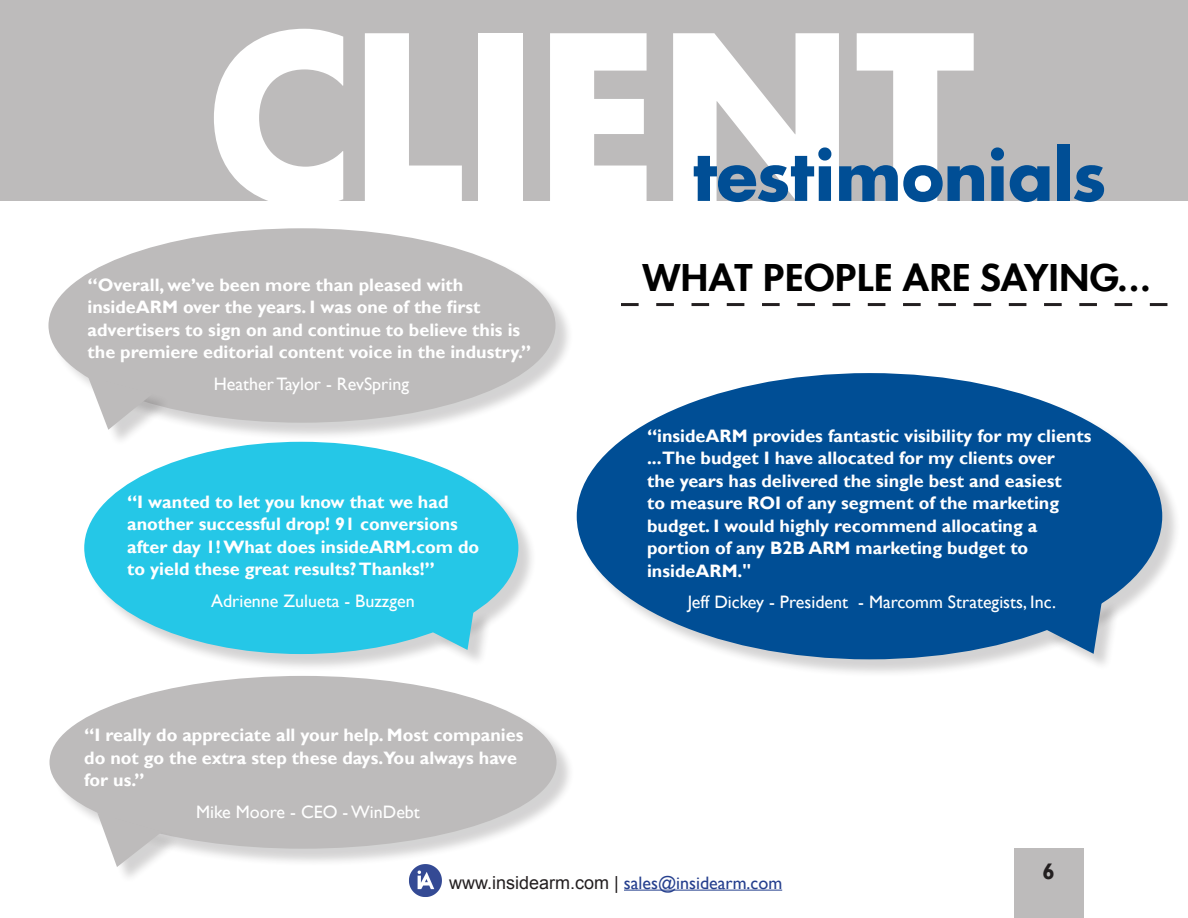
<style>
.page{position:relative;width:1188px;height:918px;background:#fff}
.page>*{position:absolute;margin:0;border:0;box-sizing:border-box;transform-origin:0 0}
.t1{font:700 225px "Luz Sans";color:#fff}
.t2{font:700 67.5px "Luz Sans";color:#004e95}
.t3{font:800 36px "Luz Sans";color:#000}
.t4{font:700 22.5px "Gill Sans";color:#231f20}
.t5{font:700 18px/22.5px "Gill Sans";color:#fff}
.t6{font:18px "Gill Sans";color:#fff}
.t7{font:18px "Gill Sans";color:#253f8e}
.s1{font-family:"Arial";color:#231f20}
</style>
<div class="page">
<img style="left:409px;top:867px;width:33px;height:30px">
<hr style="left:624px;top:890px;width:158px;height:1px;background:#253f8e">
<div style="left:1014px;top:848px;width:70px;height:70px;background:#bdbbbb"></div>
<div style="left:51px;top:231px;width:523px;height:210px;background:#231f20;opacity:.2"></div>
<div style="left:48px;top:228px;width:508px;height:195px;background:#bdbbbb;border-radius:50%"></div>
<div style="left:579px;top:375px;width:602px;height:303px;background:#231f20;opacity:.2"></div>
<div style="left:577px;top:373px;width:585px;height:286px;background:#004e95;border-radius:50%"></div>
<div style="left:1046px;top:600px;width:75px;height:72px;background:#231f20;opacity:.2"></div>
<svg style="left:1042px;top:600px;width:61px;height:54px"></svg>
<div style="left:0;top:0;width:1188px;height:200px;background:#bdbbbb"></div>
<div style="left:91px;top:379px;width:79px;height:68px;background:#231f20;opacity:.2"></div>
<svg style="left:88px;top:378px;width:65px;height:52px"></svg>
<div style="left:52px;top:678px;width:523px;height:189px;background:#231f20;opacity:.2"></div>
<div style="left:50px;top:676px;width:507px;height:173px;background:#bdbbbb;border-radius:50%"></div>
<div style="left:101px;top:816px;width:79px;height:69px;background:#231f20;opacity:.2"></div>
<svg style="left:97px;top:813px;width:65px;height:54px"></svg>
<div style="left:86px;top:444px;width:451px;height:228px;background:#231f20;opacity:.2"></div>
<div style="left:84px;top:442px;width:434px;height:212px;background:#25c7e7;border-radius:50%"></div>
<div style="left:433px;top:611px;width:59px;height:57px;background:#231f20;opacity:.2"></div>
<svg style="left:429px;top:611px;width:45px;height:39px"></svg>
<svg style="left:621px;top:303px;width:546px;height:3px"></svg>
<p class="t1" style="left:206px;top:-26px;width:775px">CLIENT</p>
<p class="t2" style="left:693px;top:132px;width:415px">testimonials</p>
<p class="t5" style="left:88px;top:274px;width:445px">“Overall, we’ve been more than pleased with insideARM over the years. I was one of the first advertisers to sign on and continue to believe this is the premiere editorial content voice in the industry.”</p>
<p class="t6" style="left:214px;top:373px;width:197px">Heather Taylor - RevSpring</p>
<p class="t5" style="left:127px;top:491px;width:354px">“I wanted to let you know that we had another successful drop! 91 conversions after day 1! What does insideARM.com do to yield these great results? Thanks!”</p>
<p class="t6" style="left:211px;top:590px;width:205px">Adrienne Zulueta - Buzzgen</p>
<p class="t5" style="left:84px;top:724px;width:441px">“I really do appreciate all your help. Most companies do not go the extra step these days.You always have for us.”</p>
<p class="t6" style="left:196px;top:801px;width:225px">Mike Moore - CEO - WinDebt</p>
<p class="t3" style="left:643px;top:255px;width:510px">WHAT PEOPLE ARE SAYING...</p>
<p class="t5" style="left:647px;top:425px;width:446px">“insideARM provides fantastic visibility for my clients ...The budget I have allocated for my clients over<br>the years has delivered the single best and easiest<br>to measure ROI of any segment of the marketing budget. I would highly recommend allocating a portion of any B2B ARM marketing budget to insideARM."</p>
<p class="t6" style="left:688px;top:592px;width:370px">Jeff Dickey - President - Marcomm Strategists, Inc.</p>
<p class="t7" style="left:449px;top:872px;width:334px"><span class="s1">www.insidearm.com |</span> sales@insidearm.com</p>
<p class="t4" style="left:1042px;top:858px;width:14px">6</p>
</div>
